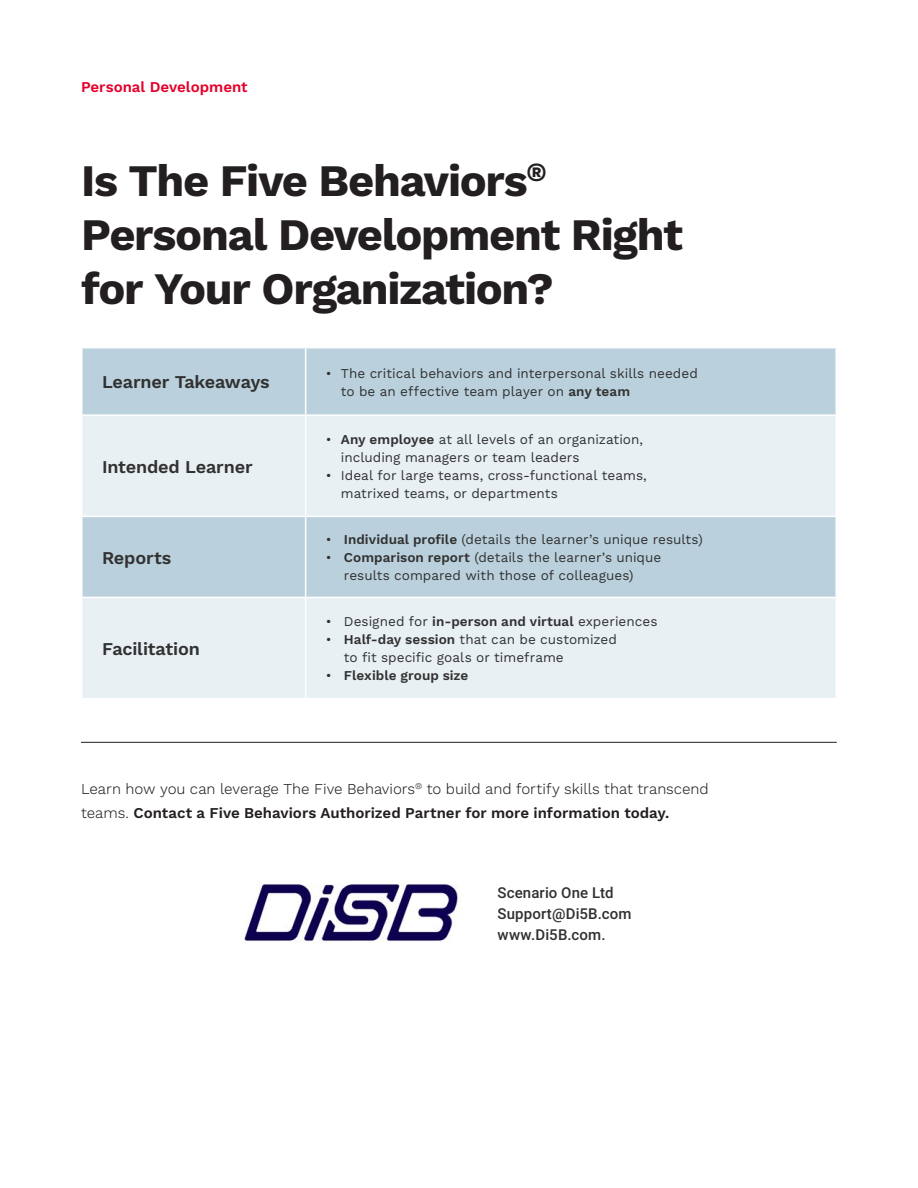
<style>
.page{position:relative;width:918px;height:1188px;background:#fff}
.page>*{position:absolute;margin:0;border:0;box-sizing:border-box;transform-origin:0 0}
.t1{font:700 45px/54px "Work Sans";letter-spacing:-.03em;color:#231f20}
.t2{font:600 18px "Work Sans";letter-spacing:-.01em;color:#323131}
.t3{font:300 15px/24px "Work Sans";letter-spacing:-.005em;color:#231f20}
.t4{font:500 15px "Roboto";letter-spacing:.01em;color:#303030}
.t5{font:600 15px "Work Sans";color:#e4002b}
.t6{font:13.5px "Work Sans";color:#323131}
.t7{font:600 13.5px "Work Sans";color:#323131}
.s1{font-weight:600}
.s2{font-weight:400}
</style>
<div class="page">
<div style="left:82px;top:348px;width:754px;height:66px;background:#bad1dd"></div>
<svg style="left:82px;top:416px;width:754px;height:282px;background:#dbe7ed"></svg>
<hr style="left:305px;top:416px;width:1px;height:100px;background:#fff">
<hr style="left:81px;top:516px;width:225px;height:1px;background:#fff">
<hr style="left:306px;top:516px;width:531px;height:1px;background:#fff">
<hr style="left:305px;top:517px;width:1px;height:80px;background:#fff">
<hr style="left:81px;top:597px;width:225px;height:1px;background:#fff">
<hr style="left:306px;top:597px;width:531px;height:1px;background:#fff">
<hr style="left:305px;top:598px;width:1px;height:100px;background:#fff">
<hr style="left:305px;top:348px;width:1px;height:66px;background:#fff">
<hr style="left:81px;top:742px;width:756px;height:1px;background:#231f20">
<img style="left:244px;top:884px;width:217px;height:59px">
<p class="t5" style="left:81px;top:79px;width:168px">Personal Development</p>
<p class="t1" style="left:81px;top:156px;width:603px">Is The Five Behaviors<sup>®<br></sup>Personal Development Right for Your Organization?</p>
<p class="t2" style="left:102px;top:372px;width:169px">Learner Takeaways</p>
<p class="t2" style="left:102px;top:456px;width:152px">Intended Learner</p>
<p class="t2" style="left:102px;top:547px;width:71px">Reports</p>
<p class="t2" style="left:102px;top:638px;width:99px">Facilitation</p>
<p class="t6" style="left:326px;top:365px;width:373px">• The critical behaviors and interpersonal skills needed</p>
<p class="t6" style="left:341px;top:383px;width:291px">to be an effective team player on <span class="s1">any team</span></p>
<p class="t6" style="left:326px;top:431px;width:319px">• <span class="s1">Any employee</span> at all levels of an organization,</p>
<p class="t6" style="left:341px;top:449px;width:240px">including managers or team leaders</p>
<p class="t6" style="left:326px;top:467px;width:322px">• Ideal for large teams, cross-functional teams,</p>
<p class="t6" style="left:341px;top:485px;width:219px">matrixed teams, or departments</p>
<p class="t6" style="left:326px;top:531px;width:378px">• <span class="s1">Individual profile</span> (details the learner’s unique results)</p>
<p class="t6" style="left:326px;top:549px;width:337px">• <span class="s1">Comparison report</span> (details the learner’s unique</p>
<p class="t6" style="left:344px;top:567px;width:291px">results compared with those of colleagues)</p>
<p class="t6" style="left:326px;top:614px;width:333px">• Designed for <span class="s1">in-person and virtual</span> experiences</p>
<p class="t6" style="left:326px;top:632px;width:293px">• <span class="s1">Half-day session</span> that can be customized</p>
<p class="t6" style="left:344px;top:650px;width:221px">to fit specific goals or timeframe</p>
<p class="t7" style="left:326px;top:668px;width:144px"><span class="s2">•</span> Flexible group size</p>
<p class="t3" style="left:81px;top:777px;width:629px">Learn how you can leverage The Five Behaviors<sup>®</sup> to build and fortify skills that transcend teams. <span class="s1">Contact a Five Behaviors Authorized Partner for more information today.</span></p>
<p class="t4" style="left:497px;top:883px;width:118px">Scenario One Ltd</p>
<p class="t4" style="left:497px;top:903px;width:136px">Support@Di5B.com</p>
<p class="t4" style="left:497px;top:924px;width:110px">www.Di5B.com.</p>
</div>
